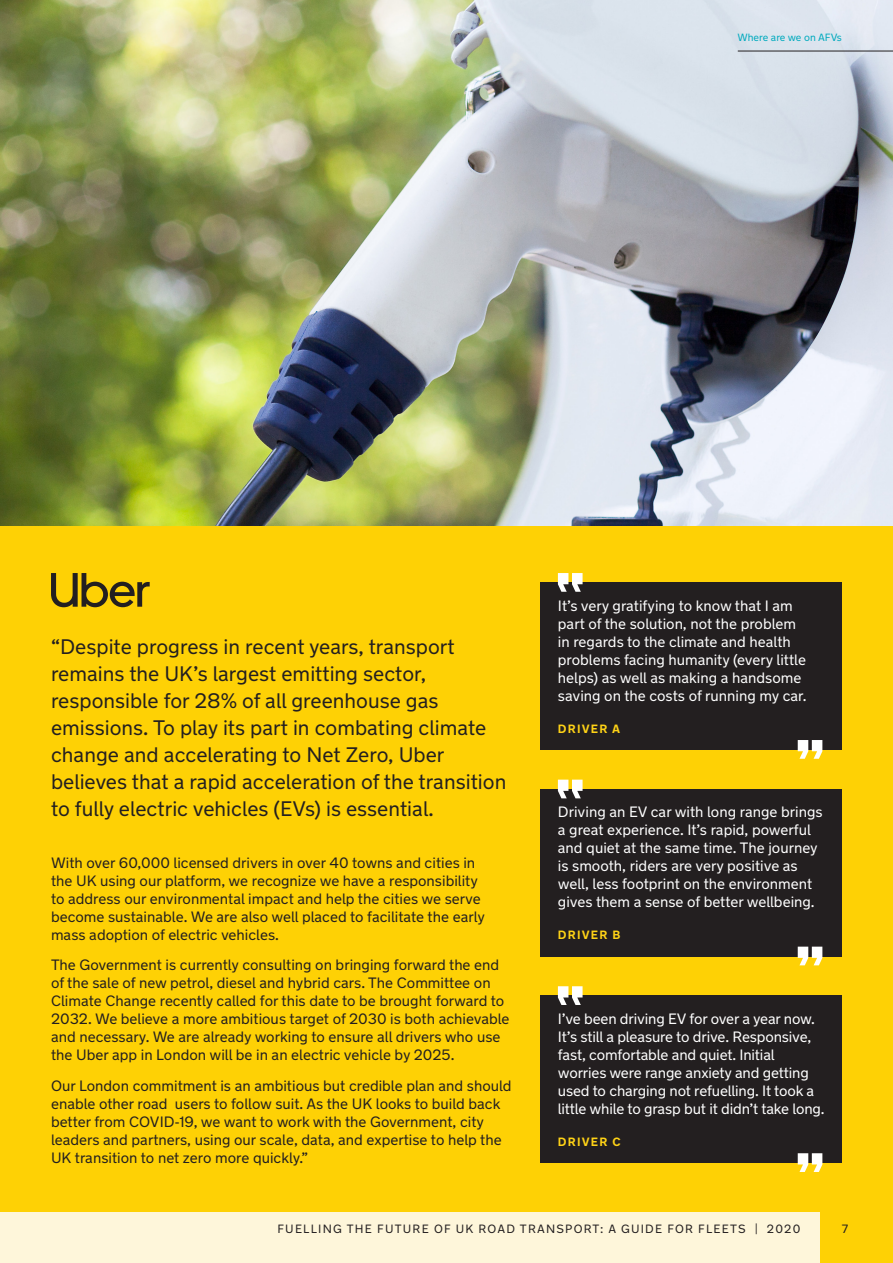
<style>
.page{position:relative;width:893px;height:1263px;background:#fff}
.page>*{position:absolute;margin:0;border:0;box-sizing:border-box;transform-origin:0 0}
.t1{font:21px/27px "New Transport AA";color:#231f20}
.t2{font:15px/18px "New Transport AA";color:#231f20}
.t3{font:15px/18px "New Transport AA";color:#fff}
.t4{font:12px "New Transport AA";letter-spacing:.1em;color:#231f20}
.t5{font:700 12px "New Transport AA";letter-spacing:.1em;color:#fed216}
.t6{font:10.5px "New Transport AA";color:#00aabe}
</style>
<div class="page">
<img style="left:0;top:0;width:893px;height:526px">
<hr style="left:738px;top:51px;width:155px;height:1px;background:#231f20">
<div style="left:0;top:526px;width:893px;height:703px;background:#fed105"></div>
<svg style="left:51px;top:573px;width:99px;height:34px"></svg>
<div style="left:541px;top:582px;width:301px;height:168px;background:#231f20"></div>
<div style="left:541px;top:788px;width:301px;height:168px;background:#231f20"></div>
<div style="left:541px;top:995px;width:301px;height:168px;background:#231f20"></div>
<svg style="left:558px;top:573px;width:25px;height:19px"></svg>
<svg style="left:558px;top:780px;width:25px;height:18px"></svg>
<svg style="left:558px;top:986px;width:25px;height:19px"></svg>
<svg style="left:798px;top:740px;width:24px;height:19px"></svg>
<svg style="left:798px;top:947px;width:24px;height:18px"></svg>
<svg style="left:798px;top:1153px;width:24px;height:19px"></svg>
<div style="left:0;top:1212px;width:893px;height:51px;background:#fef6da"></div>
<div style="left:821px;top:1212px;width:72px;height:51px;background:#fed105"></div>
<p class="t6" style="left:737px;top:31px;width:106px">Where are we on AFVs</p>
<p class="t1" style="left:51px;top:633px;width:457px">“Despite progress in recent years, transport remains the UK’s largest emitting sector, responsible for 28% of all greenhouse gas emissions. To play its part in combating climate change and accelerating to Net Zero, Uber believes that a rapid acceleration of the transition to fully electric vehicles (EVs) is essential.</p>
<p class="t2" style="left:51px;top:853px;width:435px">With over 60,000 licensed drivers in over 40 towns and cities in the UK using our platform, we recognize we have a responsibility to address our environmental impact and help the cities we serve become sustainable. We are also well placed to facilitate the early mass adoption of electric vehicles.</p>
<p class="t2" style="left:51px;top:956px;width:460px">The Government is currently consulting on bringing forward the end of the sale of new petrol, diesel and hybrid cars. The Committee on Climate Change recently called for this date to be brought forward to 2032. We believe a more ambitious target of 2030 is both achievable and necessary. We are already working to ensure all drivers who use the Uber app in London will be in an electric vehicle by 2025.</p>
<p class="t2" style="left:51px;top:1077px;width:462px">Our London commitment is an ambitious but credible plan and should enable other road users to follow suit. As the UK looks to build back better from COVID-19, we want to work with the Government, city leaders and partners, using our scale, data, and expertise to help the UK transition to net zero more quickly.”</p>
<p class="t3" style="left:558px;top:596px;width:250px">It’s very gratifying to know that I am part of the solution, not the problem in regards to the climate and health problems facing humanity (every little helps) as well as making a handsome saving on the costs of running my car.</p>
<p class="t5" style="left:558px;top:721px;width:64px">DRIVER A</p>
<p class="t3" style="left:558px;top:803px;width:266px">Driving an EV car with long range brings a great experience. It’s rapid, powerful and quiet at the same time. The journey is smooth, riders are very positive as well, less footprint on the environment gives them a sense of better wellbeing.</p>
<p class="t5" style="left:558px;top:928px;width:64px">DRIVER B</p>
<p class="t3" style="left:558px;top:1010px;width:268px">I’ve been driving EV for over a year now.<br>It’s still a pleasure to drive. Responsive, fast, comfortable and quiet. Initial worries were range anxiety and getting used to charging not refuelling. It took a little while to grasp but it didn’t take long.</p>
<p class="t5" style="left:558px;top:1134px;width:64px">DRIVER C</p>
<p class="t4" style="left:277px;top:1221px;width:524px">FUELLING THE FUTURE OF UK ROAD TRANSPORT: A GUIDE FOR FLEETS | 2020</p>
<p class="t4" style="left:842px;top:1221px;width:8px">7</p>
</div>
